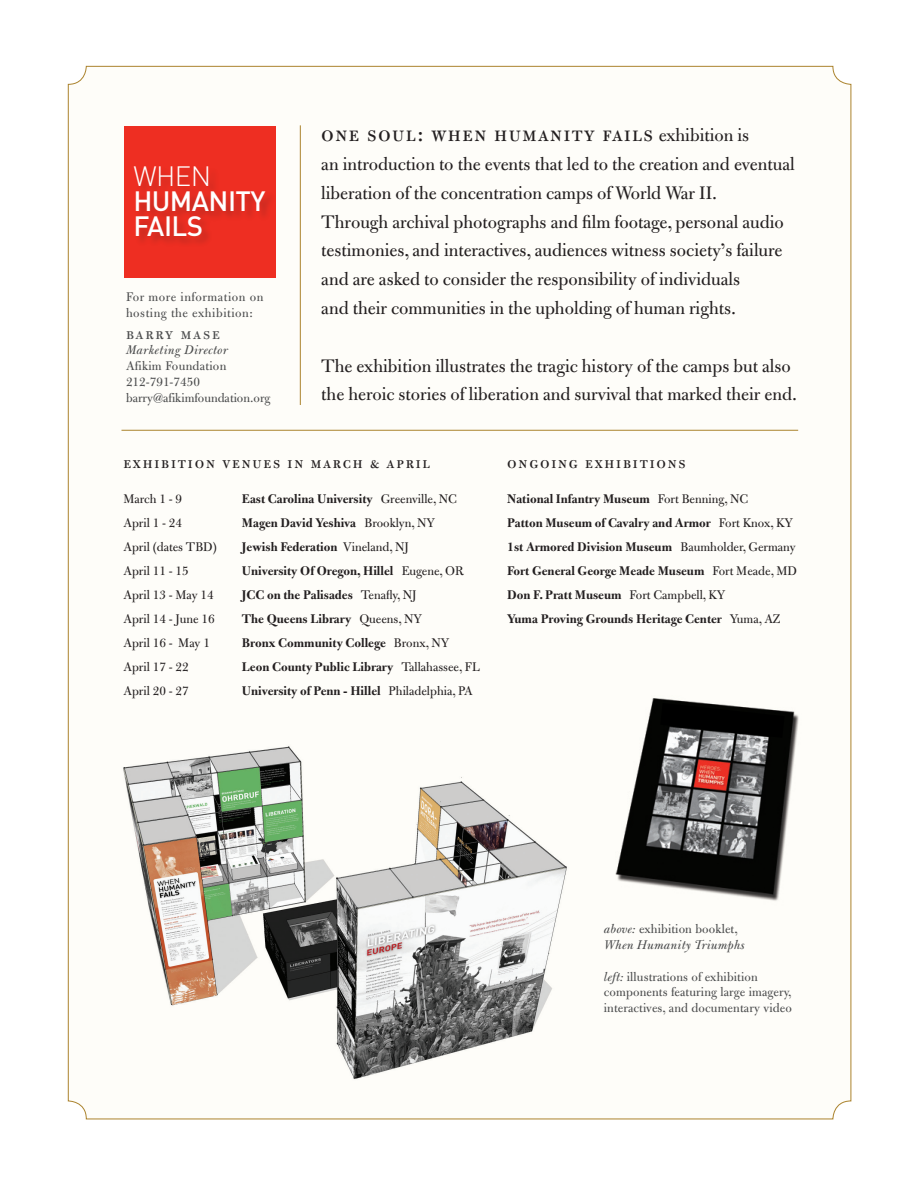
<style>
.page{position:relative;width:918px;height:1188px;background:#fff}
.page>*{position:absolute;margin:0;border:0;box-sizing:border-box;transform-origin:0 0}
.t1{font:500 27.6px "DIN";letter-spacing:-.02em;color:#fff}
.t2{font:300 27.6px "DIN";color:#fff}
.t3{font:24px "Bulmer Exp";letter-spacing:.06em;color:#231f20}
.t4{font:19.5px/28.8px "Bulmer";color:#231f20}
.t5{font:18px "Bulmer Exp";letter-spacing:.1em;color:#231f20}
.t6{font:18px "Bulmer MT Regular Expert";letter-spacing:.1em;color:#4b4c4d}
.t7{font:700 13.5px "Bulmer";color:#231f20}
.t8{font:13.5px/15.8px "Bulmer";letter-spacing:.01em;color:#4b4c4d}
.t9{font:13.5px "Bulmer";color:#231f20}
.t10{font:italic 13.5px/15.8px "Bulmer";letter-spacing:.01em;color:#4b4c4d}
.t11{font:13.5px "Bulmer";letter-spacing:.04em;color:#4b4c4d}
.s1{font-family:"Bulmer";font-size:19.5px}
.s2{font-weight:400}
.s3{font-style:normal}
.s4{font-style:italic}
</style>
<div class="page">
<div style="left:68px;top:66px;width:783px;height:1053px;background:#fefdf9;border-radius:18px"></div>
<img style="left:123px;top:746px;width:444px;height:333px">
<div style="left:124px;top:126px;width:152px;height:152px;background:#ee2e22"></div>
<div style="left:133px;top:165px;width:143px;height:83px;background:#231f20;opacity:.25"></div>
<hr style="left:122px;top:430px;width:676px;height:1px;background:#ab832d">
<hr style="left:300px;top:125px;width:1px;height:280px;background:#ab832d">
<img style="left:615px;top:698px;width:184px;height:203px">
<svg style="left:660px;top:703px;width:125px;height:35px;background:#292929"></svg>
<p class="t2" style="left:133px;top:159px;width:79px">When</p>
<p class="t1" style="left:133px;top:183px;width:134px">HUMANITY</p>
<p class="t1" style="left:133px;top:208px;width:71px">FAILS</p>
<p class="t11" style="left:126px;top:290px;width:139px">For more information on</p>
<p class="t11" style="left:126px;top:306px;width:128px">hosting the exhibition:</p>
<p class="t6" style="left:126px;top:325px;width:95px">barry mase</p>
<p class="t10" style="left:126px;top:342px;width:104px">Marketing Director</p>
<p class="t8" style="left:126px;top:358px;width:102px">Afikim Foundation</p>
<p class="t8" style="left:126px;top:374px;width:76px">212-791-7450</p>
<p class="t8" style="left:126px;top:390px;width:146px">barry@afikimfoundation.org</p>
<p class="t3" style="left:321px;top:123px;width:430px">one soul: when humanity fails <span class="s1">exhibition is</span></p>
<p class="t4" style="left:321px;top:150px;width:475px">an introduction to the events that led to the creation and eventual liberation of the concentration camps of World War II.<br>Through archival photographs and film footage, personal audio testimonies, and interactives, audiences witness society’s failure and are asked to consider the responsibility of individuals<br>and their communities in the upholding of human rights.</p>
<p class="t4" style="left:321px;top:351px;width:477px">The exhibition illustrates the tragic history of the camps but also the heroic stories of liberation and survival that marked their end.</p>
<p class="t5" style="left:123px;top:455px;width:308px">exhibition venues in march &amp; april</p>
<p class="t9" style="left:123px;top:492px;width:60px">March 1 - 9</p>
<p class="t7" style="left:242px;top:492px;width:217px">East Carolina University <span class="s2">Greenville, NC</span></p>
<p class="t9" style="left:123px;top:516px;width:60px">April 1 - 24</p>
<p class="t7" style="left:242px;top:516px;width:195px">Magen David Yeshiva <span class="s2">Brooklyn, NY</span></p>
<p class="t9" style="left:123px;top:540px;width:95px">April (dates TBD)</p>
<p class="t7" style="left:242px;top:540px;width:168px">Jewish Federation <span class="s2">Vineland, NJ</span></p>
<p class="t9" style="left:123px;top:564px;width:67px">April 11 - 15</p>
<p class="t7" style="left:242px;top:564px;width:223px">University Of Oregon, Hillel <span class="s2">Eugene, OR</span></p>
<p class="t9" style="left:123px;top:588px;width:92px">April 13 - May 14</p>
<p class="t7" style="left:242px;top:588px;width:176px">JCC on the Palisades <span class="s2">Tenafly, NJ</span></p>
<p class="t9" style="left:123px;top:612px;width:93px">April 14 - June 16</p>
<p class="t7" style="left:242px;top:612px;width:182px">The Queens Library <span class="s2">Queens, NY</span></p>
<p class="t9" style="left:123px;top:636px;width:88px">April 16 - May 1</p>
<p class="t7" style="left:242px;top:636px;width:209px">Bronx Community College <span class="s2">Bronx, NY</span></p>
<p class="t9" style="left:123px;top:660px;width:67px">April 17 - 22</p>
<p class="t7" style="left:242px;top:660px;width:240px">Leon County Public Library <span class="s2">Tallahassee, FL</span></p>
<p class="t9" style="left:123px;top:684px;width:67px">April 20 - 27</p>
<p class="t7" style="left:242px;top:684px;width:232px">University of Penn - Hillel <span class="s2">Philadelphia, PA</span></p>
<p class="t5" style="left:507px;top:455px;width:180px">ongoing exhibitions</p>
<p class="t7" style="left:507px;top:492px;width:243px">National Infantry Museum <span class="s2">Fort Benning, NC</span></p>
<p class="t7" style="left:507px;top:516px;width:287px">Patton Museum of Cavalry and Armor <span class="s2">Fort Knox, KY</span></p>
<p class="t7" style="left:507px;top:540px;width:290px">1st Armored Division Museum <span class="s2">Baumholder, Germany</span></p>
<p class="t7" style="left:507px;top:564px;width:291px">Fort General George Meade Museum <span class="s2">Fort Meade, MD</span></p>
<p class="t7" style="left:507px;top:588px;width:220px">Don F. Pratt Museum <span class="s2">Fort Campbell, KY</span></p>
<p class="t7" style="left:507px;top:612px;width:275px">Yuma Proving Grounds Heritage Center <span class="s2">Yuma, AZ</span></p>
<p class="t10" style="left:604px;top:921px;width:142px">above: <span class="s3">exhibition booklet,<br></span>When Humanity Triumphs</p>
<p class="t8" style="left:604px;top:969px;width:190px"><span class="s4">left:</span> illustrations of exhibition components featuring large imagery, interactives, and documentary video</p>
</div>
